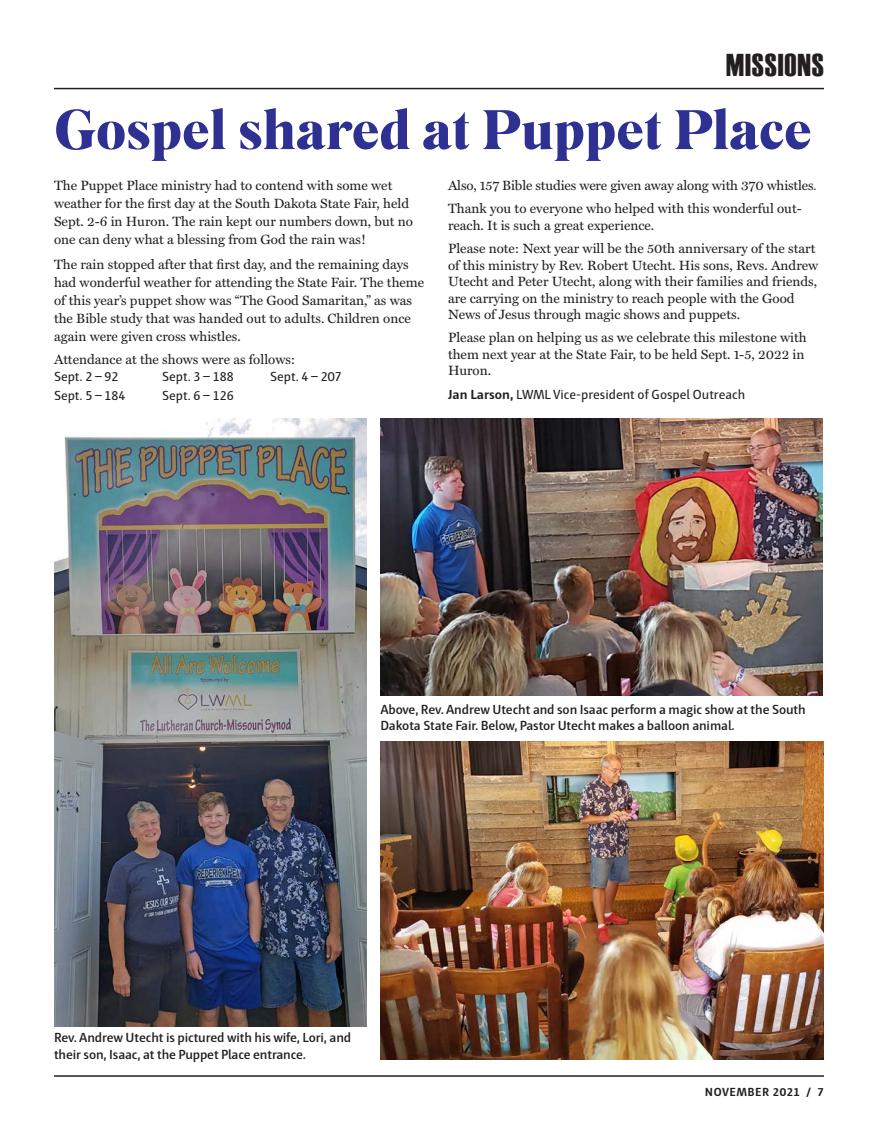
<style>
.page{position:relative;width:878px;height:1141px;background:#fff}
.page>*{position:absolute;margin:0;border:0;box-sizing:border-box;transform-origin:0 0}
.Submissions_Body_Tex{font:54px "Mogan";color:#2e3092}
.Interior_Header_Bar{font:31.5px "Haettenschweiler";letter-spacing:.03em;color:#231f20}
.Body_Text{font:13.5px/18px "Miller Text";color:#231f20}
.Birthday_date{font:600 13.5px/16.5px "Haptic";letter-spacing:-.01em;color:#231f20}
.Body_Text-2{font:13.5px "Haptic";color:#231f20}
.t1{font:700 12px "Haptic";letter-spacing:.04em;color:#231f20}
.s1{font-family:"Haptic"}
.s2{font-weight:700}
</style>
<div class="page">
<hr style="left:54px;top:1075px;width:770px;height:2px;background:#231f20">
<hr style="left:54px;top:88px;width:770px;height:1px;background:#231f20">
<img style="left:380px;top:741px;width:444px;height:319px">
<img style="left:54px;top:418px;width:312px;height:608px">
<img style="left:380px;top:418px;width:442px;height:278px">
<p class="Interior_Header_Bar" style="left:726px;top:47px;width:99px">MISSIONS</p>
<p class="Submissions_Body_Tex" style="left:54px;top:94px;width:759px">Gospel shared at Puppet Place</p>
<p class="Body_Text" style="left:54px;top:177px;width:360px">The Puppet Place ministry had to contend with some wet weather for the first day at the South Dakota State Fair, held Sept. 2-6 in Huron. The rain kept our numbers down, but no one can deny what a blessing from God the rain was!</p>
<p class="Body_Text" style="left:54px;top:256px;width:372px">The rain stopped after that first day, and the remaining days had wonderful weather for attending the State Fair. The theme of this year’s puppet show was “The Good Samaritan,” as was the Bible study that was handed out to adults. Children once again were given cross whistles.</p>
<p class="Body_Text" style="left:54px;top:351px;width:243px">Attendance at the shows were as follows:</p>
<p class="Body_Text-2" style="left:54px;top:368px;width:66px">Sept. 2 – 92</p>
<p class="Body_Text-2" style="left:162px;top:368px;width:73px">Sept. 3 – 188</p>
<p class="Body_Text-2" style="left:270px;top:368px;width:73px">Sept. 4 – 207</p>
<p class="Body_Text-2" style="left:54px;top:387px;width:73px">Sept. 5 – 184</p>
<p class="Body_Text-2" style="left:162px;top:387px;width:73px">Sept. 6 – 126</p>
<p class="Body_Text" style="left:448px;top:177px;width:370px">Also, 157 Bible studies were given away along with 370 whistles<span class="s1">.</span></p>
<p class="Body_Text" style="left:448px;top:201px;width:355px;line-height:16.5px">Thank you to everyone who helped with this wonderful out&shy;reach. It is such a great experience.</p>
<p class="Body_Text" style="left:448px;top:241px;width:372px;line-height:16.5px">Please note: Next year will be the 50th anniversary of the start of this ministry by Rev. Robert Utecht. His sons, Revs. Andrew Utecht and Peter Utecht, along with their families and friends, are carrying on the ministry to reach people with the Good News of Jesus through magic shows and puppets.</p>
<p class="Body_Text" style="left:448px;top:330px;width:360px;line-height:16.5px">Please plan on helping us as we celebrate this milestone with them next year at the State Fair, to be held Sept. 1-5, 2022 in<br>Huron.</p>
<p class="Body_Text-2" style="left:448px;top:386px;width:299px"><span class="s2">Jan Larson,</span> LWML Vice-president of Gospel Outreach</p>
<p class="Birthday_date" style="left:380px;top:701px;width:427px">Above, Rev. Andrew Utecht and son Isaac perform a magic show at the South<br>Dakota State Fair. Below, Pastor Utecht makes a balloon animal.</p>
<p class="Birthday_date" style="left:54px;top:1029px;width:299px">Rev. Andrew Utecht is pictured with his wife, Lori, and their son, Isaac, at the Puppet Place entrance.</p>
<p class="t1" style="left:705px;top:1084px;width:120px">NOVEMBER 2021 / 7</p>
</div>
